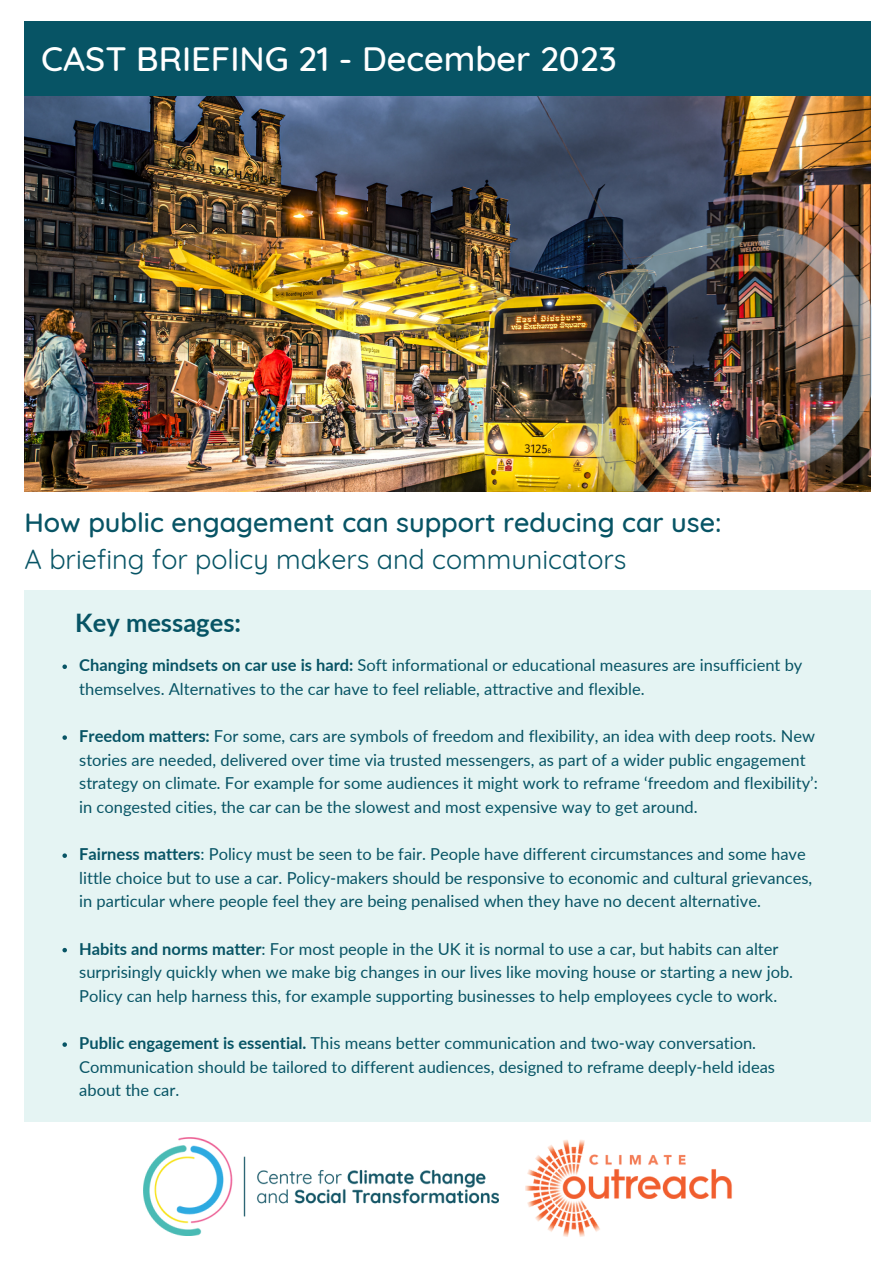
<style>
.page{position:relative;width:893px;height:1264px;background:#fff}
.page>*{position:absolute;margin:0;border:0;box-sizing:border-box;transform-origin:0 0}
.t1{font:500 34.5px "Quicksand";color:#fff}
.t2{font:500 27px "Quicksand";color:#075465}
.t3{font:27px "Quicksand";color:#075465}
.t4{font:700 25.5px "Lato";color:#075465}
.t5{font:16.5px/23.5px "Lato";color:#075465}
.s1{font-weight:700}
.s2{font-style:italic}
</style>
<div class="page">
<svg style="left:24px;top:1108px;width:847px;height:128px"></svg>
<div style="left:25px;top:589px;width:845px;height:532px;background:#e5f4f3"></div>
<img style="left:25px;top:96px;width:845px;height:395px">
<div style="left:25px;top:22px;width:845px;height:74px;background:#075465"></div>
<img style="left:582px;top:195px;width:289px;height:296px">
<svg style="left:62px;top:664px;width:5px;height:5px"></svg>
<svg style="left:62px;top:735px;width:5px;height:4px"></svg>
<svg style="left:62px;top:853px;width:5px;height:5px"></svg>
<svg style="left:62px;top:947px;width:5px;height:5px"></svg>
<svg style="left:62px;top:1042px;width:5px;height:4px"></svg>
<img style="left:515px;top:1128px;width:231px;height:109px">
<img style="left:144px;top:1137px;width:354px;height:98px">
<p class="t1" style="left:41px;top:37px;width:577px">CAST BRIEFING 21 - December 2023</p>
<p class="t2" style="left:25px;top:504px;width:698px">How public engagement can support reducing car use:</p>
<p class="t3" style="left:25px;top:542px;width:603px">A briefing for policy makers and communicators</p>
<p class="t4" style="left:75px;top:606px;width:167px">Key messages:</p>
<p class="t5" style="left:79px;top:653px;width:724px"><span class="s1">Changing mindsets on car use is hard:</span> Soft informational or educational measures are insufficient by themselves. Alternatives to the car have to feel reliable, attractive and flexible.</p>
<p class="t5" style="left:79px;top:724px;width:740px"><span class="s1">Freedom matters:</span> For some, cars are symbols of freedom and flexibility, an idea with deep roots. New stories are needed, delivered over time via trusted messengers, as part of a wider public engagement strategy on climate<span class="s2">.</span> For example for some audiences it might work to reframe ‘freedom and flexibility’: in congested cities, the car can be the slowest and most expensive way to get around.</p>
<p class="t5" style="left:79px;top:842px;width:734px"><span class="s1">Fairness matters</span>: Policy must be seen to be fair. People have different circumstances and some have little choice but to use a car. Policy-makers should be responsive to economic and cultural grievances, in particular where people feel they are being penalised when they have no decent alternative.</p>
<p class="t5" style="left:79px;top:936px;width:715px"><span class="s1">Habits and norms matter</span>: For most people in the UK it is normal to use a car, but habits can alter surprisingly quickly when we make big changes in our lives like moving house or starting a new job.<br>Policy can help harness this, for example supporting businesses to help employees cycle to work.</p>
<p class="t5" style="left:79px;top:1030px;width:697px"><span class="s1">Public engagement is essential.</span> This means better communication and two-way conversation.<br>Communication should be tailored to different audiences, designed to reframe deeply-held ideas about the car.</p>
</div>
